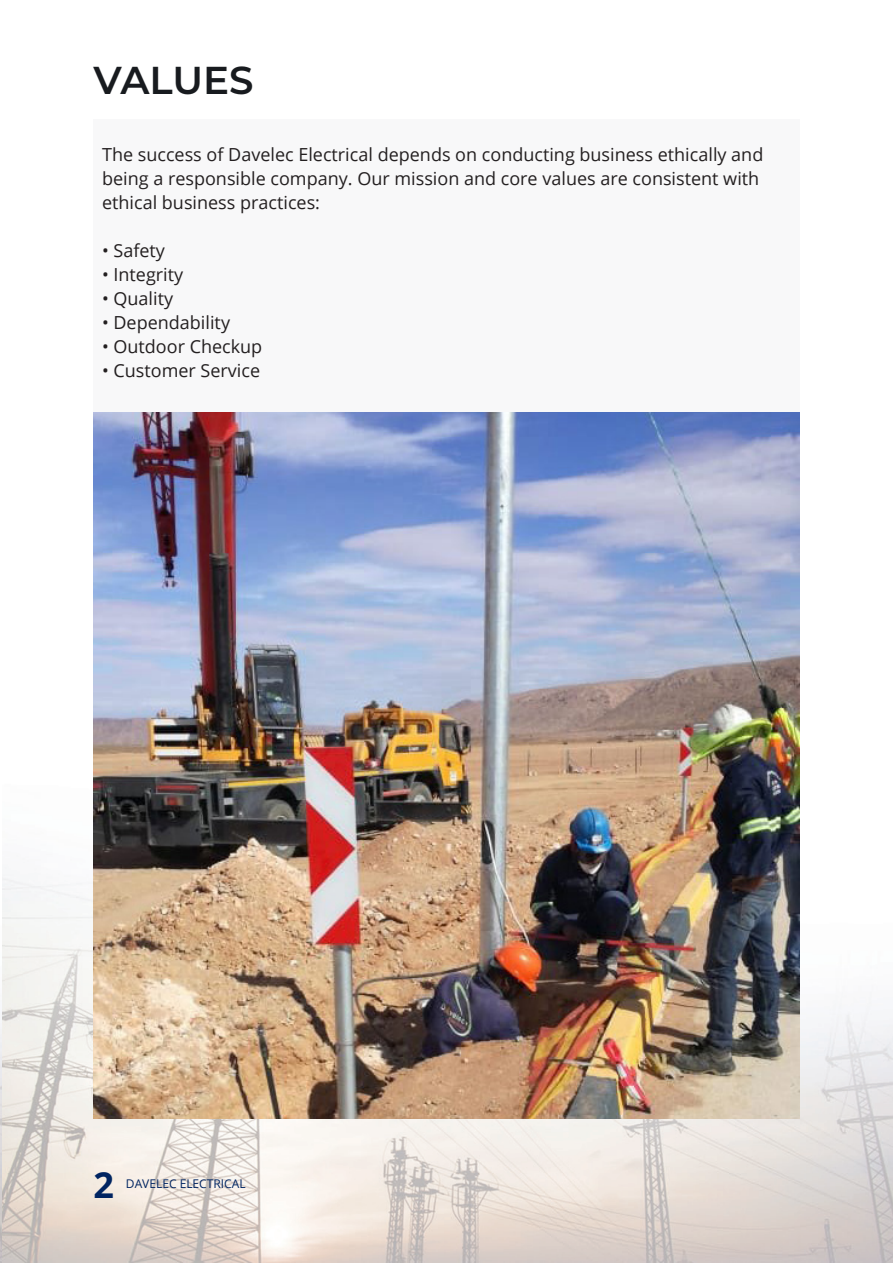
<style>
.page{position:relative;width:893px;height:1263px;background:#fff}
.page>*{position:absolute;margin:0;border:0;box-sizing:border-box;transform-origin:0 0}
.t1{font:600 38.85px "Montserrat";color:#181b1f}
.Big_Title{font:700 36px "Open Sans";color:#002461}
.Body_Text{font:18px/24px "Open Sans";color:#231f20}
.Body_Text-2{font:12px "Open Sans";color:#002461}
</style>
<div class="page">
<img style="left:1px;top:776px;width:892px;height:486px">
<img style="left:0;top:1023px;width:1px;height:240px">
<div style="left:94px;top:119px;width:706px;height:293px;background:#f8f8f9"></div>
<img style="left:94px;top:412px;width:706px;height:706px">
<p class="t1" style="left:94px;top:53px;width:161px">VALUES</p>
<p class="Body_Text" style="left:102px;top:142px;width:663px">The success of Davelec Electrical depends on conducting business ethically and being a responsible company. Our mission and core values are consistent with ethical business practices:</p>
<p class="Body_Text" style="left:102px;top:238px;width:64px">• Safety</p>
<p class="Body_Text" style="left:102px;top:262px;width:83px">• Integrity</p>
<p class="Body_Text" style="left:102px;top:286px;width:73px">• Quality</p>
<p class="Body_Text" style="left:102px;top:310px;width:130px">• Dependability</p>
<p class="Body_Text" style="left:102px;top:334px;width:162px">• Outdoor Checkup</p>
<p class="Body_Text" style="left:102px;top:358px;width:160px">• Customer Service</p>
<p class="Big_Title" style="left:94px;top:1159px;width:22px">2</p>
<p class="Body_Text-2" style="left:126px;top:1176px;width:121px">DAVELEC ELECTRICAL</p>
</div>
